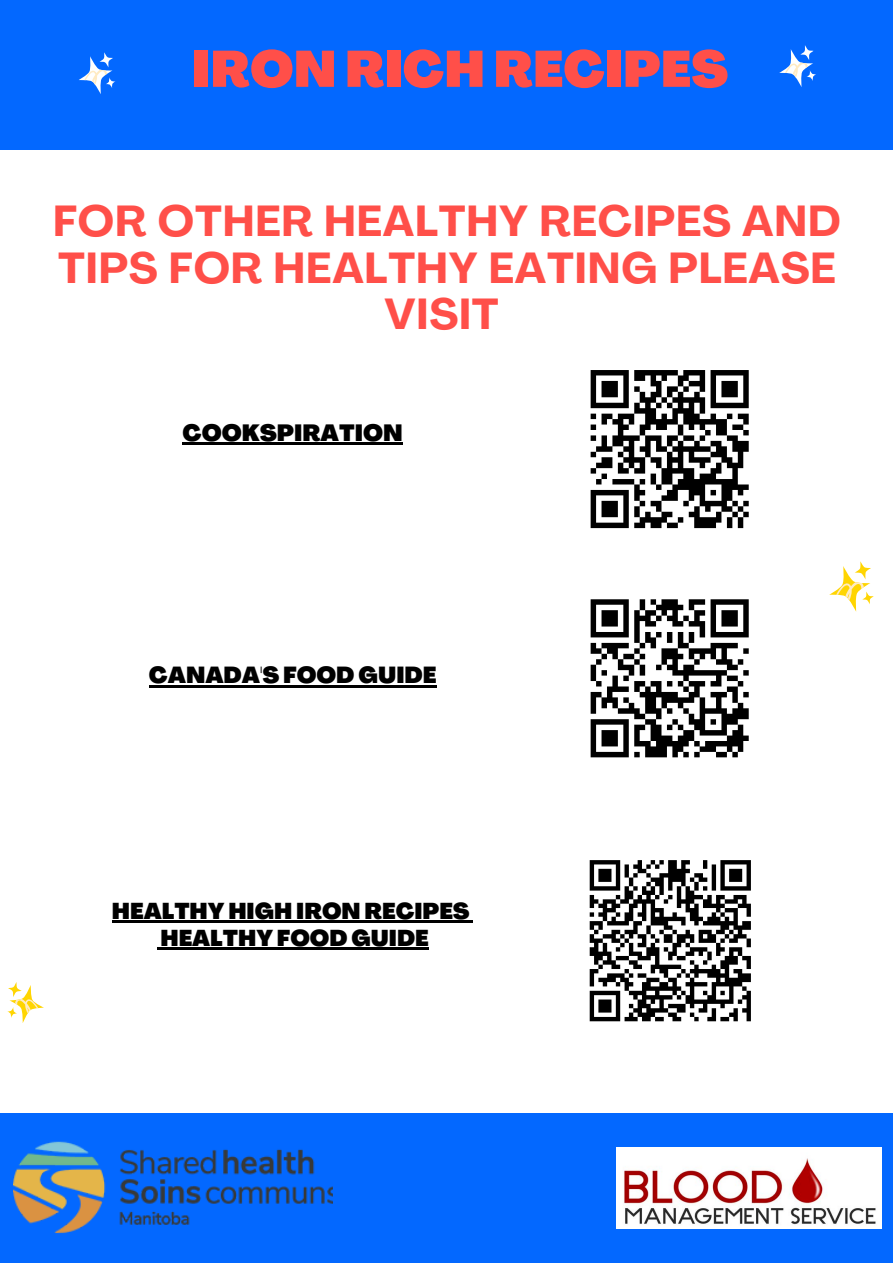
<style>
.page{position:relative;width:893px;height:1263px;background:#fff}
.page>*{position:absolute;margin:0;border:0;box-sizing:border-box;transform-origin:0 0}
.t1{font:900 50.25px "Agrandir";color:#ff4f49}
.t2{font:700 42.83px/46.7px "Agrandir";letter-spacing:.02em;color:#ff4f49;text-align:center}
.t3{font:900 23.02px "Agrandir";color:#000}
.t4{font:900 22.73px "Agrandir";color:#000}
.t5{font:900 22.5px "Agrandir";color:#000}
</style>
<div class="page">
<div style="left:0;top:1113px;width:893px;height:150px;background:#0368ff"></div>
<svg style="left:829px;top:561px;width:45px;height:51px"></svg>
<svg style="left:7px;top:982px;width:37px;height:41px"></svg>
<div style="left:0;top:0;width:893px;height:150px;background:#0368ff"></div>
<svg style="left:79px;top:52px;width:37px;height:42px"></svg>
<svg style="left:779px;top:45px;width:37px;height:42px"></svg>
<img style="left:14px;top:1141px;width:319px;height:93px">
<img style="left:617px;top:1147px;width:264px;height:82px">
<svg style="left:590px;top:370px;width:159px;height:159px"></svg>
<svg style="left:590px;top:599px;width:159px;height:159px"></svg>
<svg style="left:589px;top:860px;width:162px;height:162px"></svg>
<hr style="left:183px;top:442px;width:220px;height:3px;background:#000">
<hr style="left:149px;top:685px;width:287px;height:2px;background:#000">
<hr style="left:112px;top:920px;width:357px;height:3px;background:#000">
<svg style="left:469px;top:920px;width:4px;height:3px"></svg>
<hr style="left:160px;top:947px;width:269px;height:3px;background:#000">
<p class="t1" style="left:192px;top:49px;width:537px">IRON RICH RECIPES</p>
<h2 class="t2" style="left:53px;top:202px;width:789px">FOR OTHER HEALTHY RECIPES AND<br>TIPS FOR HEALTHY EATING PLEASE<br>VISIT</h2>
<p class="t3" style="left:183px;top:423px;width:222px">COOKSPIRATION</p>
<p class="t4" style="left:149px;top:666px;width:289px">CANADA'S FOOD GUIDE</p>
<p class="t5" style="left:112px;top:902px;width:359px">HEALTHY HIGH IRON RECIPES</p>
<p class="t5" style="left:160px;top:929px;width:270px">HEALTHY FOOD GUIDE</p>
</div>
